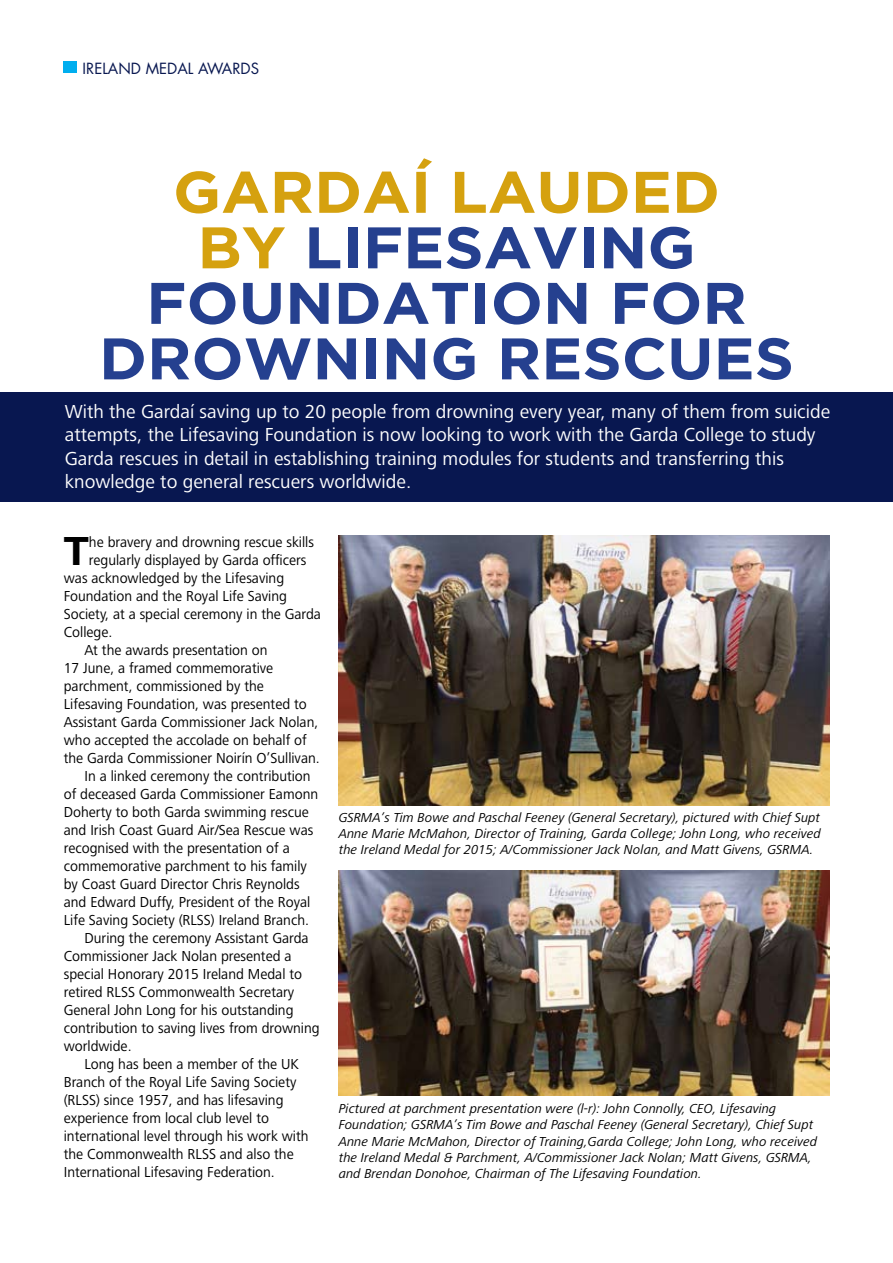
<style>
.page{position:relative;width:893px;height:1263px;background:#fff}
.page>*{position:absolute;margin:0;border:0;box-sizing:border-box;transform-origin:0 0}
.t1{font:700 58.5px/55.5px "Gotham";color:#25408f;text-align:center;scale:1.05 1}
.t2{font:700 42px "Frutiger Next LT";color:#000}
.t3{font:19.5px/23.4px "Frutiger Next LT";color:#fff}
.t4{font:15px "Frutiger Next LT";color:#000;scale:.96 1}
.t5{font:15px "Futura";color:#081750}
.t6{font:italic 13.5px/16.2px "Frutiger Next LT";color:#000;text-align:justify}
.s1{color:#d5a10f}
</style>
<div class="page">
<img style="left:338px;top:536px;width:491px;height:269px">
<img style="left:339px;top:870px;width:490px;height:226px">
<div style="left:0;top:393px;width:893px;height:109px;background:#081750"></div>
<div style="left:64px;top:61px;width:13px;height:12px;background:#00aeef"></div>
<p class="t5" style="left:83px;top:59px;width:178px">IRELAND MEDAL AWARDS</p>
<h1 class="t1" style="left:99px;top:163px;width:663px"><span class="s1">GARDAÍ LAUDED<br>BY</span> LIFESAVING<br>FOUNDATION FOR<br>DROWNING RESCUES</h1>
<p class="t3" style="left:65px;top:400px;width:767px">With the Gardaí saving up to 20 people from drowning every year, many of them from suicide attempts, the Lifesaving Foundation is now looking to work with the Garda College to study Garda rescues in detail in establishing training modules for students and transferring this knowledge to general rescuers worldwide.</p>
<h2 class="t2" style="left:64px;top:528px;width:27px">T</h2>
<p class="t4" style="left:89px;top:534px;width:236px">he bravery and drowning rescue skills</p>
<p class="t4" style="left:89px;top:552px;width:228px">regularly displayed by Garda officers</p>
<p class="t4" style="left:64px;top:570px;width:231px">was acknowledged by the Lifesaving</p>
<p class="t4" style="left:64px;top:588px;width:234px">Foundation and the Royal Life Saving</p>
<p class="t4" style="left:64px;top:606px;width:269px">Society, at a special ceremony in the Garda</p>
<p class="t4" style="left:64px;top:624px;width:52px">College.</p>
<p class="t4" style="left:85px;top:642px;width:192px">At the awards presentation on</p>
<p class="t4" style="left:64px;top:660px;width:220px">17 June, a framed commemorative</p>
<p class="t4" style="left:64px;top:678px;width:210px">parchment, commissioned by the</p>
<p class="t4" style="left:64px;top:696px;width:255px">Lifesaving Foundation, was presented to</p>
<p class="t4" style="left:64px;top:714px;width:267px">Assistant Garda Commissioner Jack Nolan,</p>
<p class="t4" style="left:64px;top:732px;width:255px">who accepted the accolade on behalf of</p>
<p class="t4" style="left:64px;top:750px;width:268px">the Garda Commissioner Noirín O’Sullivan.</p>
<p class="t4" style="left:85px;top:768px;width:237px">In a linked ceremony the contribution</p>
<p class="t4" style="left:64px;top:786px;width:267px">of deceased Garda Commissioner Eamonn</p>
<p class="t4" style="left:64px;top:804px;width:257px">Doherty to both Garda swimming rescue</p>
<p class="t4" style="left:64px;top:822px;width:262px">and Irish Coast Guard Air/Sea Rescue was</p>
<p class="t4" style="left:64px;top:840px;width:237px">recognised with the presentation of a</p>
<p class="t4" style="left:64px;top:858px;width:255px">commemorative parchment to his family</p>
<p class="t4" style="left:64px;top:876px;width:247px">by Coast Guard Director Chris Reynolds</p>
<p class="t4" style="left:64px;top:894px;width:258px">and Edward Duffy, President of the Royal</p>
<p class="t4" style="left:64px;top:912px;width:257px">Life Saving Society (RLSS) Ireland Branch.</p>
<p class="t4" style="left:85px;top:930px;width:235px">During the ceremony Assistant Garda</p>
<p class="t4" style="left:64px;top:948px;width:239px">Commissioner Jack Nolan presented a</p>
<p class="t4" style="left:64px;top:966px;width:250px">special Honorary 2015 Ireland Medal to</p>
<p class="t4" style="left:64px;top:984px;width:242px">retired RLSS Commonwealth Secretary</p>
<p class="t4" style="left:64px;top:1002px;width:241px">General John Long for his outstanding</p>
<p class="t4" style="left:64px;top:1020px;width:268px">contribution to saving lives from drowning</p>
<p class="t4" style="left:64px;top:1038px;width:72px">worldwide.</p>
<p class="t4" style="left:85px;top:1056px;width:225px">Long has been a member of the UK</p>
<p class="t4" style="left:64px;top:1074px;width:244px">Branch of the Royal Life Saving Society</p>
<p class="t4" style="left:64px;top:1092px;width:230px">(RLSS) since 1957, and has lifesaving</p>
<p class="t4" style="left:64px;top:1110px;width:215px">experience from local club level to</p>
<p class="t4" style="left:64px;top:1128px;width:256px">international level through his work with</p>
<p class="t4" style="left:64px;top:1146px;width:241px">the Commonwealth RLSS and also the</p>
<p class="t4" style="left:64px;top:1164px;width:221px">International Lifesaving Federation.</p>
<p class="t6" style="left:339px;top:809px;width:484px">GSRMA’s Tim Bowe and Paschal Feeney (General Secretary), pictured with Chief Supt Anne Marie McMahon, Director of Training, Garda College; John Long, who received the Ireland Medal for 2015; A/Commissioner Jack Nolan, and Matt Givens, GSRMA.</p>
<p class="t6" style="left:339px;top:1101px;width:480px;text-align:left">Pictured at parchment presentation were (l-r): John Connolly, CEO, Lifesaving Foundation; GSRMA’s Tim Bowe and Paschal Feeney (General Secretary), Chief Supt Anne Marie McMahon, Director of Training,Garda College; John Long, who received the Ireland Medal &amp; Parchment, A/Commissioner Jack Nolan; Matt Givens, GSRMA, and Brendan Donohoe, Chairman of The Lifesaving Foundation.</p>
</div>
